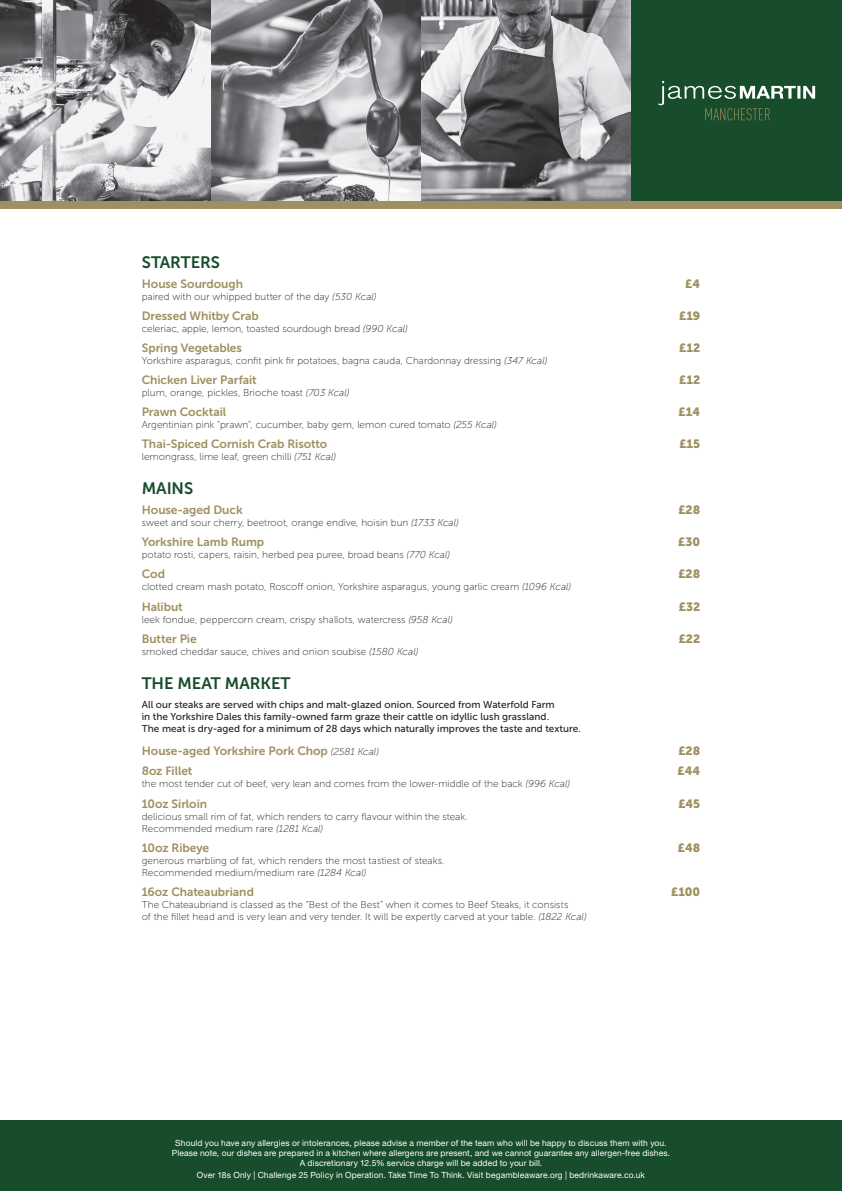
<style>
.page{position:relative;width:842px;height:1191px;background:#fff}
.page>*{position:absolute;margin:0;border:0;box-sizing:border-box;transform-origin:0 0}
.t1{font:16.5px "Museo Sans 700";letter-spacing:-.01em;color:#184d2b}
.t2{font:12px "Museo Sans 700";letter-spacing:-.005em;color:#a08f60}
.t3{font:12px "Museo Sans 900";letter-spacing:-.005em;color:#a08f60}
.t4{font:10px/12px "Museo Sans 100";letter-spacing:.005em;color:#231f20}
.t5{font:10px/12px "Museo Sans 500";letter-spacing:.005em;color:#231f20}
.t6{font:8.5px/10.2px "Helvetica Neue LT Std";letter-spacing:.01em;color:#fff;text-align:center}
.s1{font-style:italic}
.s2{font-family:"Museo Sans 100";font-style:italic;font-size:10px;color:#231f20}
</style>
<div class="page">
<img style="left:210px;top:0;width:421px;height:201px">
<img style="left:0;top:0;width:210px;height:201px">
<div style="left:631px;top:0;width:211px;height:201px;background:#184d2b"></div>
<svg style="left:658px;top:81px;width:157px;height:39px"></svg>
<div style="left:0;top:201px;width:842px;height:8px;background:#a08f60"></div>
<div style="left:0;top:1120px;width:842px;height:71px;background:#184d2b"></div>
<h1 class="t1" style="left:142px;top:253px;width:80px">STARTERS</h1>
<p class="t2" style="left:142px;top:277px;width:103px">House Sourdough</p>
<p class="t3" style="left:685px;top:277px;width:17px">£4</p>
<p class="t4" style="left:142px;top:290px;width:236px">paired with our whipped butter of the day <span class="s1">(530 Kcal)</span></p>
<p class="t2" style="left:142px;top:309px;width:119px">Dressed Whitby Crab</p>
<p class="t3" style="left:679px;top:309px;width:23px">£19</p>
<p class="t4" style="left:142px;top:322px;width:268px">celeriac, apple, lemon, toasted sourdough bread <span class="s1">(990 Kcal)</span></p>
<p class="t2" style="left:142px;top:341px;width:102px">Spring Vegetables</p>
<p class="t3" style="left:679px;top:341px;width:23px">£12</p>
<p class="t4" style="left:142px;top:354px;width:407px">Yorkshire asparagus, confit pink fir potatoes, bagna cauda, Chardonnay dressing <span class="s1">(347 Kcal)</span></p>
<p class="t2" style="left:142px;top:373px;width:116px">Chicken Liver Parfait</p>
<p class="t3" style="left:679px;top:373px;width:23px">£12</p>
<p class="t4" style="left:142px;top:387px;width:209px">plum, orange, pickles, Brioche toast <span class="s1">(703 Kcal)</span></p>
<p class="t2" style="left:142px;top:405px;width:86px">Prawn Cocktail</p>
<p class="t3" style="left:679px;top:405px;width:23px">£14</p>
<p class="t4" style="left:142px;top:419px;width:357px">Argentinian pink “prawn”, cucumber, baby gem, lemon cured tomato <span class="s1">(255 Kcal)</span></p>
<p class="t2" style="left:142px;top:437px;width:187px">Thai-Spiced Cornish Crab Risotto</p>
<p class="t3" style="left:679px;top:437px;width:22px">£15</p>
<p class="t4" style="left:142px;top:451px;width:196px">lemongrass, lime leaf, green chilli <span class="s1">(751 Kcal)</span></p>
<h1 class="t1" style="left:142px;top:479px;width:53px">MAINS</h1>
<p class="t2" style="left:142px;top:503px;width:102px">House-aged Duck</p>
<p class="t3" style="left:678px;top:503px;width:23px">£28</p>
<p class="t4" style="left:142px;top:517px;width:319px">sweet and sour cherry, beetroot, orange endive, hoisin bun <span class="s1">(1733 Kcal)</span></p>
<p class="t2" style="left:142px;top:535px;width:124px">Yorkshire Lamb Rump</p>
<p class="t3" style="left:678px;top:535px;width:23px">£30</p>
<p class="t4" style="left:142px;top:549px;width:310px">potato rosti, capers, raisin, herbed pea puree, broad beans <span class="s1">(770 Kcal)</span></p>
<p class="t2" style="left:142px;top:567px;width:25px">Cod</p>
<p class="t3" style="left:678px;top:567px;width:23px">£28</p>
<p class="t4" style="left:142px;top:581px;width:431px">clotted cream mash potato, Roscoff onion, Yorkshire asparagus, young garlic cream <span class="s1">(1096 Kcal)</span></p>
<p class="t2" style="left:142px;top:600px;width:43px">Halibut</p>
<p class="t3" style="left:679px;top:599px;width:23px">£32</p>
<p class="t4" style="left:142px;top:613px;width:313px">leek fondue, peppercorn cream, crispy shallots, watercress <span class="s1">(958 Kcal)</span></p>
<p class="t2" style="left:142px;top:632px;width:56px">Butter Pie</p>
<p class="t3" style="left:679px;top:631px;width:23px">£22</p>
<p class="t4" style="left:142px;top:645px;width:278px">smoked cheddar sauce, chives and onion soubise <span class="s1">(1580 Kcal)</span></p>
<h1 class="t1" style="left:142px;top:674px;width:150px">THE MEAT MARKET</h1>
<p class="t5" style="left:142px;top:698px;width:441px">All our steaks are served with chips and malt-glazed onion. Sourced from Waterfold Farm<br>in the Yorkshire Dales this family-owned farm graze their cattle on idyllic lush grassland.<br>The meat is dry-aged for a minimum of 28 days which naturally improves the taste and texture.</p>
<p class="t2" style="left:142px;top:744px;width:239px">House-aged Yorkshire Pork Chop <span class="s2">(2581 Kcal)</span></p>
<p class="t3" style="left:678px;top:744px;width:23px">£28</p>
<p class="t2" style="left:142px;top:764px;width:52px">8oz Fillet</p>
<p class="t3" style="left:677px;top:764px;width:24px">£44</p>
<p class="t4" style="left:142px;top:778px;width:430px">the most tender cut of beef, very lean and comes from the lower-middle of the back <span class="s1">(996 Kcal)</span></p>
<p class="t2" style="left:142px;top:796px;width:67px">10oz Sirloin</p>
<p class="t3" style="left:678px;top:796px;width:23px">£45</p>
<p class="t4" style="left:142px;top:810px;width:328px">delicious small rim of fat, which renders to carry flavour within the steak.<br>Recommended medium rare <span class="s1">(1281 Kcal)</span></p>
<p class="t2" style="left:142px;top:841px;width:69px">10oz Ribeye</p>
<p class="t3" style="left:678px;top:840px;width:24px">£48</p>
<p class="t4" style="left:142px;top:854px;width:304px">generous marbling of fat, which renders the most tastiest of steaks.<br>Recommended medium/medium rare <span class="s1">(1284 Kcal)</span></p>
<p class="t2" style="left:142px;top:885px;width:114px">16oz Chateaubriand</p>
<p class="t3" style="left:671px;top:884px;width:30px">£100</p>
<p class="t4" style="left:142px;top:898px;width:446px">The Chateaubriand is classed as the “Best of the Best” when it comes to Beef Steaks, it consists<br>of the fillet head and is very lean and very tender. It will be expertly carved at your table. <span class="s1">(1822 Kcal)</span></p>
<p class="t6" style="left:172px;top:1137px;width:500px">Should you have any allergies or intolerances, please advise a member of the team who will be happy to discuss them with you.<br>Please note, our dishes are prepared in a kitchen where allergens are present, and we cannot guarantee any allergen-free dishes.<br>A discretionary 12.5% service charge will be added to your bill.</p>
<p class="t6" style="left:197px;top:1169px;width:450px">Over 18s Only | Challenge 25 Policy in Operation. Take Time To Think. Visit begambleaware.org | bedrinkaware.co.uk</p>
</div>
